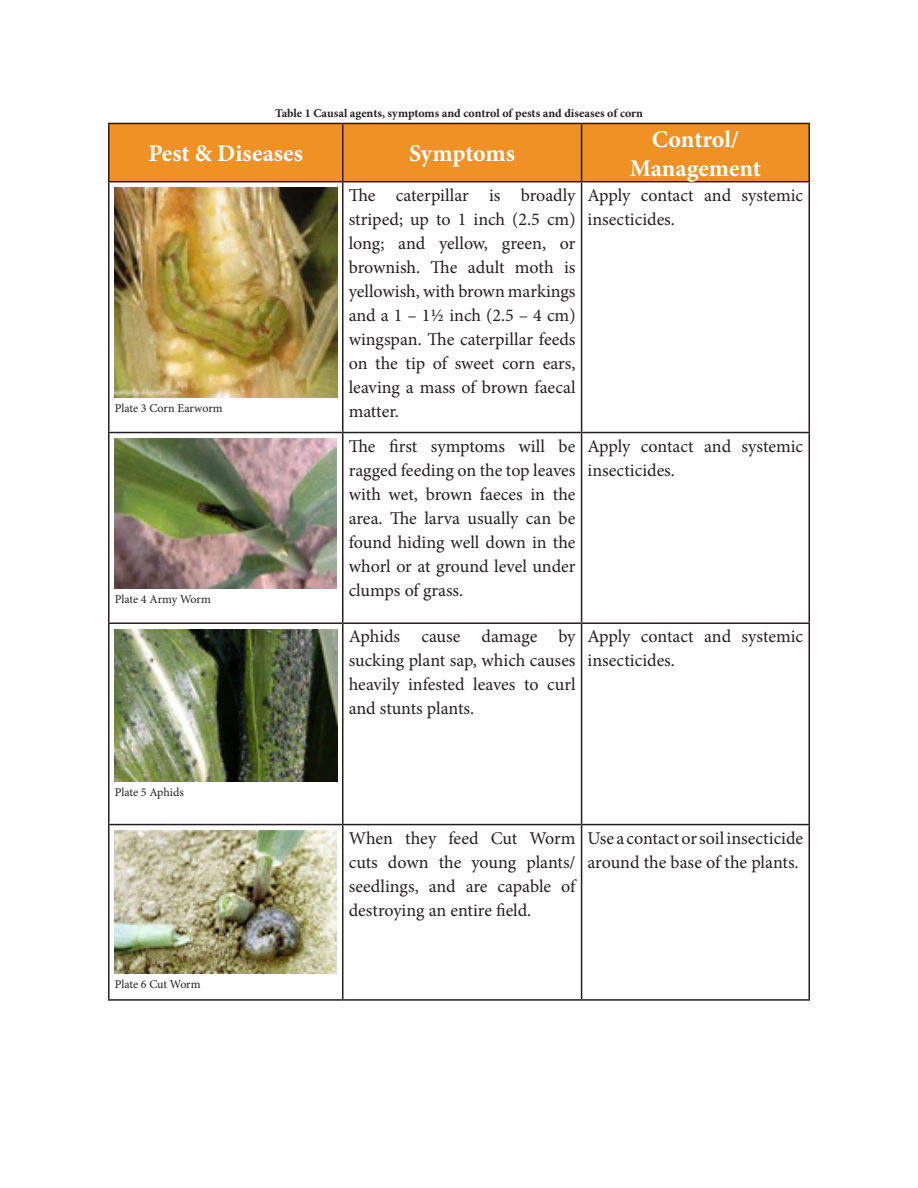
<style>
.page{position:relative;width:918px;height:1188px;background:#fff}
.page>*{position:absolute;margin:0;border:0;box-sizing:border-box;transform-origin:0 0}
.Table_Heading{font:700 24px/28.8px "Minion Pro";letter-spacing:-.005em;color:#fff;text-align:center}
.Paragraph_Style_1{font:18px/24px "Minion Pro";color:#231f20;text-align:justify}
.t1{font:700 12px "Minion Pro";color:#231f20}
.t2{font:12px "Minion Pro";letter-spacing:-.005em;color:#231f20}
</style>
<div class="page">
<div style="left:110px;top:124px;width:698px;height:57px;background:#ef9125"></div>
<hr style="left:108px;top:182px;width:2px;height:250px;background:#231f20">
<hr style="left:342px;top:182px;width:2px;height:250px;background:#231f20">
<hr style="left:581px;top:182px;width:1px;height:250px;background:#231f20">
<hr style="left:808px;top:182px;width:2px;height:250px;background:#231f20">
<hr style="left:108px;top:432px;width:235px;height:1px;background:#231f20">
<hr style="left:108px;top:433px;width:2px;height:189px;background:#231f20">
<hr style="left:343px;top:432px;width:239px;height:1px;background:#231f20">
<hr style="left:342px;top:433px;width:2px;height:189px;background:#231f20">
<hr style="left:582px;top:432px;width:228px;height:1px;background:#231f20">
<hr style="left:581px;top:433px;width:1px;height:189px;background:#231f20">
<hr style="left:808px;top:433px;width:2px;height:189px;background:#231f20">
<hr style="left:108px;top:622px;width:235px;height:2px;background:#231f20">
<hr style="left:108px;top:624px;width:2px;height:200px;background:#231f20">
<hr style="left:343px;top:622px;width:239px;height:2px;background:#231f20">
<hr style="left:342px;top:624px;width:2px;height:200px;background:#231f20">
<hr style="left:582px;top:622px;width:228px;height:2px;background:#231f20">
<hr style="left:581px;top:624px;width:1px;height:200px;background:#231f20">
<hr style="left:808px;top:624px;width:2px;height:200px;background:#231f20">
<hr style="left:108px;top:824px;width:235px;height:1px;background:#231f20">
<hr style="left:108px;top:825px;width:2px;height:174px;background:#231f20">
<hr style="left:343px;top:824px;width:239px;height:1px;background:#231f20">
<hr style="left:342px;top:825px;width:2px;height:174px;background:#231f20">
<hr style="left:582px;top:824px;width:228px;height:1px;background:#231f20">
<hr style="left:581px;top:825px;width:1px;height:174px;background:#231f20">
<hr style="left:808px;top:825px;width:2px;height:174px;background:#231f20">
<hr style="left:108px;top:999px;width:235px;height:2px;background:#231f20">
<hr style="left:343px;top:999px;width:239px;height:2px;background:#231f20">
<hr style="left:582px;top:999px;width:228px;height:2px;background:#231f20">
<hr style="left:108px;top:123px;width:235px;height:1px;background:#201d1e">
<hr style="left:108px;top:124px;width:2px;height:57px;background:#201d1e">
<hr style="left:343px;top:123px;width:239px;height:1px;background:#201d1e">
<hr style="left:342px;top:124px;width:2px;height:57px;background:#201d1e">
<hr style="left:582px;top:123px;width:228px;height:1px;background:#201d1e">
<hr style="left:581px;top:124px;width:1px;height:57px;background:#201d1e">
<hr style="left:808px;top:124px;width:2px;height:57px;background:#201d1e">
<hr style="left:108px;top:181px;width:235px;height:1px;background:#201d1e">
<hr style="left:343px;top:181px;width:239px;height:1px;background:#201d1e">
<hr style="left:582px;top:181px;width:228px;height:1px;background:#201d1e">
<img style="left:115px;top:188px;width:223px;height:210px">
<img style="left:115px;top:439px;width:222px;height:149px">
<img style="left:115px;top:629px;width:223px;height:152px">
<img style="left:115px;top:831px;width:222px;height:143px">
<p class="t1" style="left:275px;top:104px;width:369px">Table 1 Causal agents, symptoms and control of pests and diseases of corn</p>
<p class="Table_Heading" style="left:149px;top:139px;width:156px">Pest &amp; Diseases</p>
<p class="Table_Heading" style="left:409px;top:139px;width:107px">Symptoms</p>
<p class="Table_Heading" style="left:630px;top:125px;width:133px">Control/<br>Management</p>
<p class="t2" style="left:115px;top:400px;width:110px">Plate 3 Corn Earworm</p>
<p class="t2" style="left:115px;top:591px;width:98px">Plate 4 Army Worm</p>
<p class="t2" style="left:115px;top:784px;width:71px">Plate 5 Aphids</p>
<p class="t2" style="left:115px;top:976px;width:87px">Plate 6 Cut Worm</p>
<p class="Paragraph_Style_1" style="left:349px;top:183px;width:228px">The caterpillar is broadly striped; up to 1 inch (2.5 cm) long; and yellow, green, or brownish. The adult moth is yellowish, with brown markings and a 1 – 1½ inch (2.5 – 4 cm) wingspan. The caterpillar feeds on the tip of sweet corn ears, leaving a mass of brown faecal matter.</p>
<p class="Paragraph_Style_1" style="left:588px;top:183px;width:217px">Apply contact and systemic insecticides.</p>
<p class="Paragraph_Style_1" style="left:349px;top:434px;width:228px">The first symptoms will be ragged feeding on the top leaves with wet, brown faeces in the area. The larva usually can be found hiding well down in the whorl or at ground level under clumps of grass.</p>
<p class="Paragraph_Style_1" style="left:588px;top:434px;width:217px">Apply contact and systemic insecticides.</p>
<p class="Paragraph_Style_1" style="left:349px;top:625px;width:228px">Aphids cause damage by sucking plant sap, which causes heavily infested leaves to curl and stunts plants.</p>
<p class="Paragraph_Style_1" style="left:588px;top:625px;width:217px">Apply contact and systemic insecticides.</p>
<p class="Paragraph_Style_1" style="left:349px;top:826px;width:228px">When they feed Cut Worm cuts down the young plants/ seedlings, and are capable of destroying an entire field.</p>
<p class="Paragraph_Style_1" style="left:588px;top:826px;width:217px">Use a contact or soil insecticide around the base of the plants.</p>
</div>
